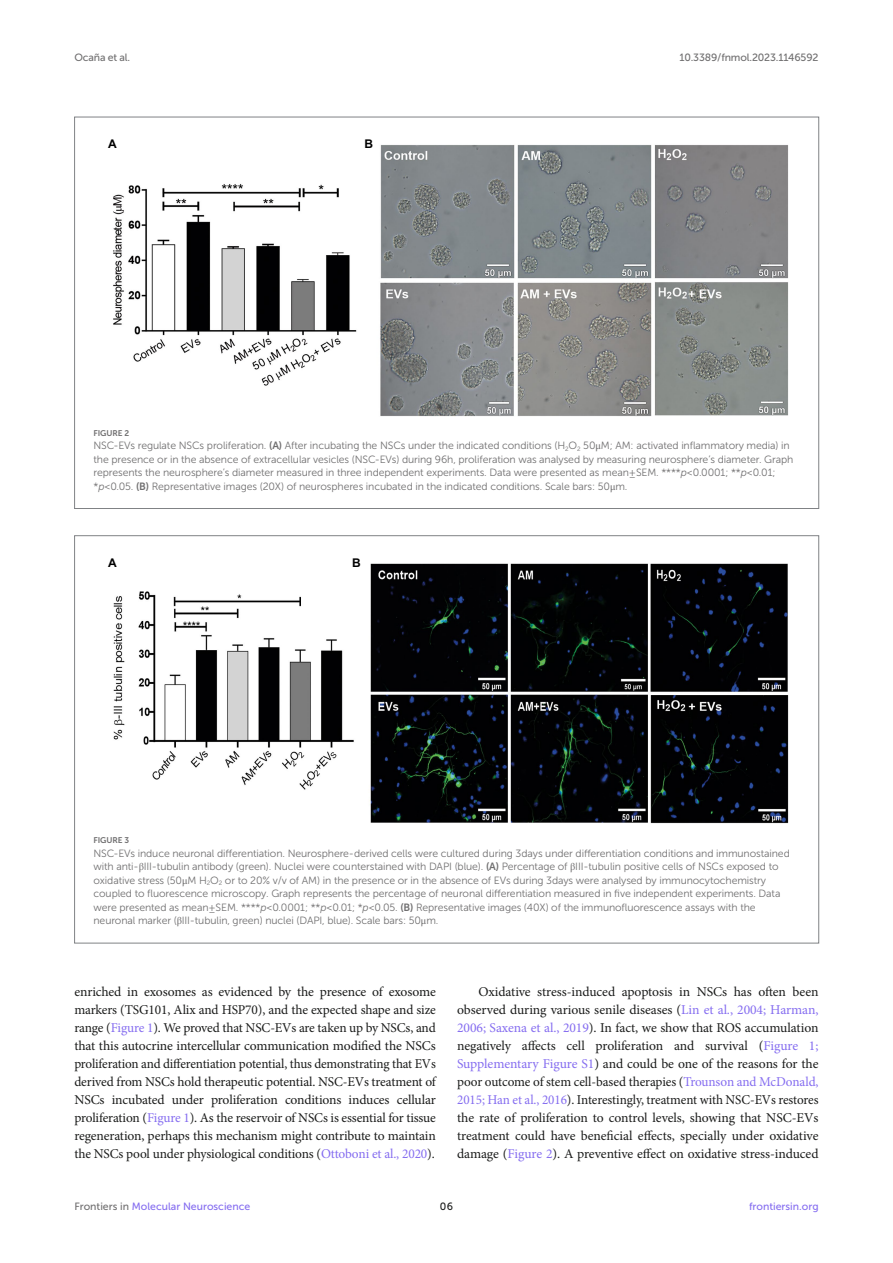
<style>
.page{position:relative;width:893px;height:1263px;background:#fff}
.page>*{position:absolute;margin:0;border:0;box-sizing:border-box;transform-origin:0 0}
.TEXT_FLUSH{font:13.5px/18px "Minion Pro";letter-spacing:-.01em;color:#1b1c1b;text-align:justify}
.TEXT{font:13.5px/18px "Minion Pro";letter-spacing:-.005em;color:#1b1c1b;text-align:justify}
.t1{font:700 12px "Arial";color:#000}
.FIG_LEG{font:10.5px/13.5px "Museo Sans 300";letter-spacing:-.01em;color:#706f70}
.t2{font:10.5px "Museo Sans 500";color:#856df0}
.t3{font:10.5px "Museo Sans 500";letter-spacing:-.015em;color:#706f70}
.t4{font:10.5px "Museo Sans 500";color:#1b1c1b}
.FIG_HD{font:8.25px "Museo Sans 700";letter-spacing:-.01em;color:#706f70}
.s1{font-family:"Museo Sans 700"}
.s2{font-family:"STIX General"}
.s3{font-style:italic}
.s4{color:#856df0}
.s5{color:#706f70}
</style>
<div class="page">
<img style="left:113px;top:145px;width:675px;height:272px">
<img style="left:113px;top:563px;width:676px;height:261px">
<p class="t3" style="left:74px;top:51px;width:57px">Ocaña et al.</p>
<p class="t3" style="left:679px;top:51px;width:141px">10.3389/fnmol.2023.1146592</p>
<p class="t1" style="left:108px;top:136px;width:10px">A</p>
<p class="t1" style="left:364px;top:136px;width:10px">B</p>
<p class="FIG_HD" style="left:94px;top:428px;width:37px">FIGURE 2</p>
<p class="FIG_LEG" style="left:94px;top:439px;width:701px">NSC-EVs regulate NSCs proliferation. <span class="s1">(A)</span> After incubating the NSCs under the indicated conditions (H<sub>2</sub>O<sub>2</sub> 50 <span class="s2">μ</span>M; AM: activated inflammatory media) in the presence or in the absence of extracellular vesicles (NSC-EVs) during 96 h, proliferation was analysed by measuring neurosphere’s diameter. Graph represents the neurosphere’s diameter measured in three independent experiments. Data were presented as mean ± SEM. ****<span class="s3">p</span> &lt; 0.0001; **<span class="s3">p</span> &lt; 0.01;<br>*<span class="s3">p</span> &lt; 0.05. <span class="s1">(B)</span> Representative images (20X) of neurospheres incubated in the indicated conditions. Scale bars: 50 <span class="s2">μ</span>m.</p>
<p class="t1" style="left:108px;top:554px;width:10px">A</p>
<p class="t1" style="left:352px;top:554px;width:10px">B</p>
<p class="FIG_HD" style="left:94px;top:836px;width:37px">FIGURE 3</p>
<p class="FIG_LEG" style="left:94px;top:846px;width:698px">NSC-EVs induce neuronal differentiation. Neurosphere-derived cells were cultured during 3 days under differentiation conditions and immunostained with anti-<span class="s2">β</span>III-tubulin antibody (green). Nuclei were counterstained with DAPI (blue). <span class="s1">(A)</span> Percentage of <span class="s2">β</span>III-tubulin positive cells of NSCs exposed to oxidative stress (50 <span class="s2">μ</span>M H<sub>2</sub>O<sub>2</sub> or to 20% v/v of AM) in the presence or in the absence of EVs during 3 days were analysed by immunocytochemistry coupled to fluorescence microscopy. Graph represents the percentage of neuronal differentiation measured in five independent experiments. Data were presented as mean ± SEM. ****<span class="s3">p</span> &lt; 0.0001; **<span class="s3">p</span> &lt; 0.01; *<span class="s3">p</span> &lt; 0.05. <span class="s1">(B)</span> Representative images (40X) of the immunofluorescence assays with the neuronal marker (<span class="s2">β</span>III-tubulin, green) nuclei (DAPI, blue). Scale bars: 50 <span class="s2">μ</span>m.</p>
<p class="TEXT_FLUSH" style="left:74px;top:983px;width:363px">enriched in exosomes as evidenced by the presence of exosome markers (TSG101, Alix and HSP70), and the expected shape and size range (<span class="s4">Figure 1</span>). We proved that NSC-EVs are taken up by NSCs, and that this autocrine intercellular communication modified the NSCs proliferation and differentiation potential, thus demonstrating that EVs derived from NSCs hold therapeutic potential. NSC-EVs treatment of NSCs incubated under proliferation conditions induces cellular proliferation (<span class="s4">Figure 1</span>). As the reservoir of NSCs is essential for tissue regeneration, perhaps this mechanism might contribute to maintain the NSCs pool under physiological conditions (<span class="s4">Ottoboni et al., 2020</span>).</p>
<p class="TEXT" style="left:457px;top:983px;width:363px;text-indent:21px">Oxidative stress-induced apoptosis in NSCs has often been observed during various senile diseases (<span class="s4">Lin et al., 2004; Harman, 2006; Saxena et al., 2019</span>). In fact, we show that ROS accumulation negatively affects cell proliferation and survival (<span class="s4">Figure 1; Supplementary Figure S1</span>) and could be one of the reasons for the poor outcome of stem cell-based therapies (<span class="s4">Trounson and McDonald, 2015; Han et al., 2016</span>). Interestingly, treatment with NSC-EVs restores the rate of proliferation to control levels, showing that NSC-EVs treatment could have beneficial effects, specially under oxidative damage (<span class="s4">Figure 2</span>). A preventive effect on oxidative stress-induced</p>
<p class="t2" style="left:74px;top:1200px;width:177px"><span class="s5">Frontiers in</span> Molecular Neuroscience</p>
<p class="t4" style="left:440px;top:1200px;width:15px">06</p>
<p class="t2" style="left:749px;top:1200px;width:71px">frontiersin.org</p>
</div>
